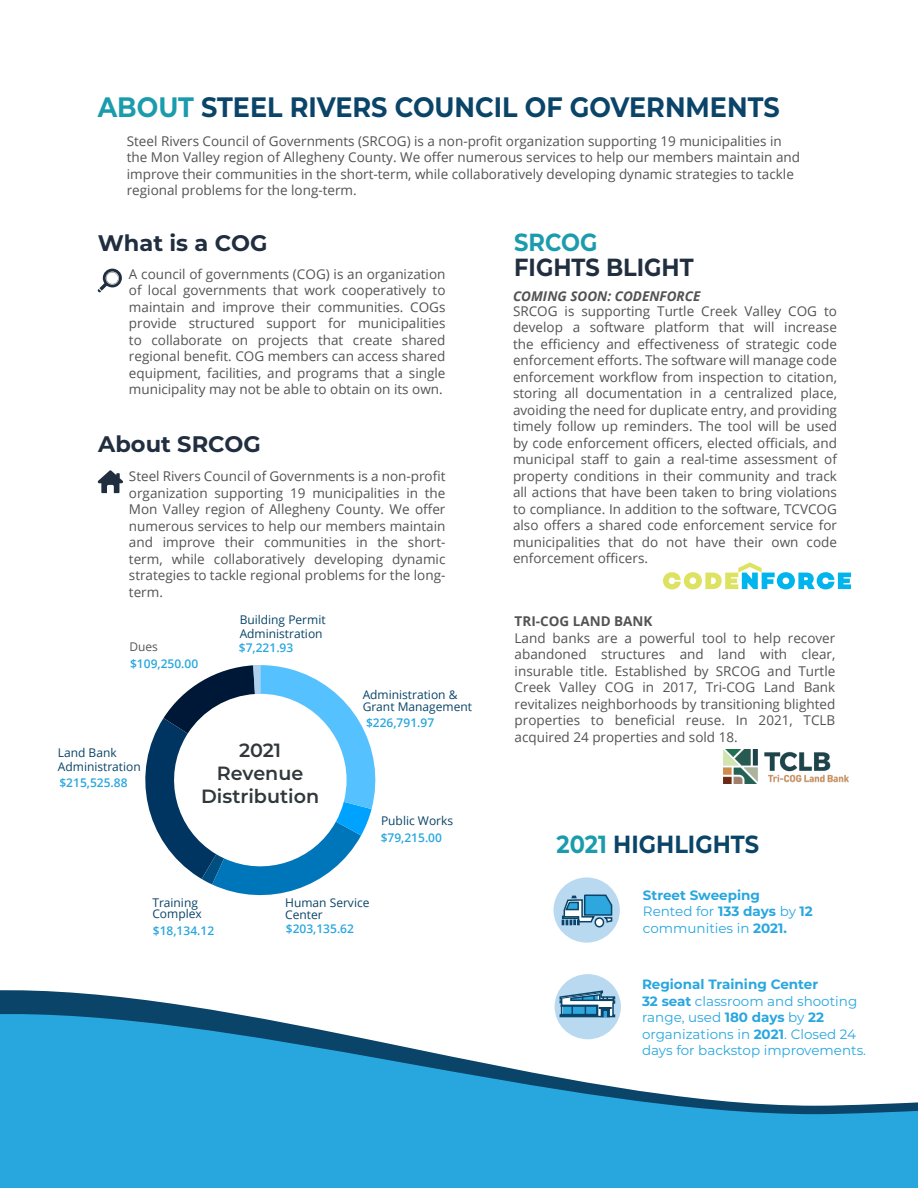
<style>
.page{position:relative;width:918px;height:1188px;background:#fff}
.page>*{position:absolute;margin:0;border:0;box-sizing:border-box;transform-origin:0 0}
.Big_title{font:700 28.05px "Montserrat";color:#0a4468;scale:.91 1}
.Big_title-2{font:700 24.75px/25.5px "Montserrat";color:#202e3f;scale:.91 1}
.Big_title-3{font:700 24.75px "Montserrat";color:#0a4468;scale:.91 1}
.title_2{font:700 22.5px "Montserrat";color:#202e3f}
.t1{font:600 19.2px/23px "Montserrat";color:#30383b;text-align:center}
.Body{font:13.5px/16.5px "Open Sans";color:#535355;text-align:justify}
.body_text{font:13.5px/16.5px "Open Sans";color:#535355;text-align:justify}
.Body-2{font:13.5px/16.5px "Montserrat";color:#28a7df}
.Body-3{font:700 13.5px/16.5px "Montserrat";color:#28a7df}
.body_text-2{font:italic 700 13.5px "Open Sans";color:#535355}
.body_text-3{font:700 13.5px "Open Sans";color:#535355}
.Body-4{font:12px/14.4px "Open Sans";color:#0a4468}
.Body_subheading{font:600 12px "Open Sans";color:#28a7df}
.Body-5{font:12px "Open Sans";color:#545557}
.s1{color:#1a9cac}
.s2{font-weight:400}
.s3{font-weight:700}
</style>
<div class="page">
<svg style="left:0;top:984px;width:621px;height:24px"></svg>
<svg style="left:0;top:1008px;width:918px;height:180px;fill:#28a7df"></svg>
<svg style="left:97px;top:269px;width:25px;height:24px"></svg>
<div style="left:554px;top:877px;width:66px;height:66px;background:#b9d9f1;border-radius:50%"></div>
<div style="left:594px;top:917px;width:10px;height:11px;border:2px solid #0a4569;border-radius:50%"></div>
<svg style="left:562px;top:894px;width:51px;height:31px"></svg>
<div style="left:555px;top:974px;width:66px;height:65px;background:#b9d9f1;border-radius:50%"></div>
<svg style="left:559px;top:990px;width:57px;height:28px"></svg>
<svg style="left:145px;top:665px;width:231px;height:230px"></svg>
<svg style="left:98px;top:470px;width:25px;height:23px"></svg>
<img style="left:723px;top:749px;width:125px;height:35px">
<svg style="left:663px;top:562px;width:188px;height:27px"></svg>
<p class="Big_title" style="left:98px;top:87px;width:751px"><span class="s1">ABOUT</span> STEEL RIVERS COUNCIL OF GOVERNMENTS</p>
<p class="Body" style="left:127px;top:132px;width:675px;text-align:left">Steel Rivers Council of Governments (SRCOG) is a non-profit organization supporting 19 municipalities in the Mon Valley region of Allegheny County. We offer numerous services to help our members maintain and improve their communities in the short-term, while collaboratively developing dynamic strategies to tackle regional problems for the long-term.</p>
<p class="title_2" style="left:98px;top:227px;width:171px">What is a COG</p>
<p class="Body" style="left:129px;top:265px;width:318px">A council of governments (COG) is an organization of local governments that work cooperatively to maintain and improve their communities. COGs provide structured support for municipalities to collaborate on projects that create shared regional benefit. COG members can access shared equipment, facilities, and programs that a single municipality may not be able to obtain on its own.</p>
<p class="title_2" style="left:98px;top:428px;width:164px">About SRCOG</p>
<p class="Body" style="left:129px;top:468px;width:318px">Steel Rivers Council of Governments is a non-profit organization supporting 19 municipalities in the Mon Valley region of Allegheny County. We offer numerous services to help our members maintain and improve their communities in the short&shy;term, while collaboratively developing dynamic strategies to tackle regional problems for the long&shy;term.</p>
<p class="Body-5" style="left:129px;top:639px;width:30px">Dues</p>
<p class="Body_subheading" style="left:130px;top:655px;width:70px">$109,250.00</p>
<p class="Body-4" style="left:240px;top:612px;width:87px">Building Permit<br>Administration</p>
<p class="Body_subheading" style="left:239px;top:640px;width:56px">$7,221.93</p>
<p class="Body-4" style="left:58px;top:745px;width:84px">Land Bank<br>Administration</p>
<p class="Body_subheading" style="left:59px;top:774px;width:70px">$215,525.88</p>
<p class="t1" style="left:201px;top:738px;width:119px">2021<br>Revenue<br>Distribution</p>
<p class="Body-4" style="left:363px;top:689px;width:111px;line-height:11.6px">Administration &amp;<br>Grant Management</p>
<p class="Body_subheading" style="left:366px;top:714px;width:70px">$226,791.97</p>
<p class="Body-4" style="left:381px;top:814px;width:74px">Public Works</p>
<p class="Body_subheading" style="left:381px;top:830px;width:63px">$79,215.00</p>
<p class="Body-4" style="left:152px;top:896px;width:51px;line-height:11.6px">Training<br>Complex</p>
<p class="Body-4" style="left:285px;top:896px;width:86px">Human Service</p>
<p class="Body-4" style="left:285px;top:907px;width:39px">Center</p>
<p class="Body_subheading" style="left:153px;top:922px;width:63px">$18,134.12</p>
<p class="Body_subheading" style="left:286px;top:921px;width:70px">$203,135.62</p>
<p class="Big_title-2" style="left:514px;top:228px;width:199px"><span class="s1">SRCOG<br></span>FIGHTS BLIGHT</p>
<p class="body_text" style="left:513px;top:302px;width:326px">SRCOG is supporting Turtle Creek Valley COG to develop a software platform that will increase the efficiency and effectiveness of strategic code enforcement efforts. The software will manage code enforcement workflow from inspection to citation, storing all documentation in a centralized place, avoiding the need for duplicate entry, and providing timely follow up reminders. The tool will be used by code enforcement officers, elected officials, and municipal staff to gain a real-time assessment of property conditions in their community and track all actions that have been taken to bring violations to compliance. In addition to the software, TCVCOG also offers a shared code enforcement service for municipalities that do not have their own code enforcement officers.</p>
<p class="body_text-2" style="left:513px;top:287px;width:189px">COMING SOON: CODENFORCE</p>
<p class="body_text-3" style="left:515px;top:612px;width:139px">TRI-COG LAND BANK</p>
<p class="body_text" style="left:515px;top:629px;width:322px">Land banks are a powerful tool to help recover abandoned structures and land with clear, insurable title. Established by SRCOG and Turtle Creek Valley COG in 2017, Tri-COG Land Bank revitalizes neighborhoods by transitioning blighted properties to beneficial reuse. In 2021, TCLB acquired 24 properties and sold 18.</p>
<p class="Big_title-3" style="left:556px;top:827px;width:224px"><span class="s1">2021</span> HIGHLIGHTS</p>
<p class="Body-3" style="left:643px;top:886px;width:171px">Street Sweeping<br><span class="s2">Rented for</span> 133 days <span class="s2">by</span> 12 <span class="s2">communities in</span> 2021.</p>
<p class="Body-3" style="left:642px;top:976px;width:178px">Regional Training Center</p>
<p class="Body-2" style="left:642px;top:992px;width:226px"><span class="s3">32 seat</span> classroom and shooting range, used <span class="s3">180 days</span> by <span class="s3">22 </span>organizations in <span class="s3">2021</span>. Closed 24 days for backstop improvements.</p>
</div>
